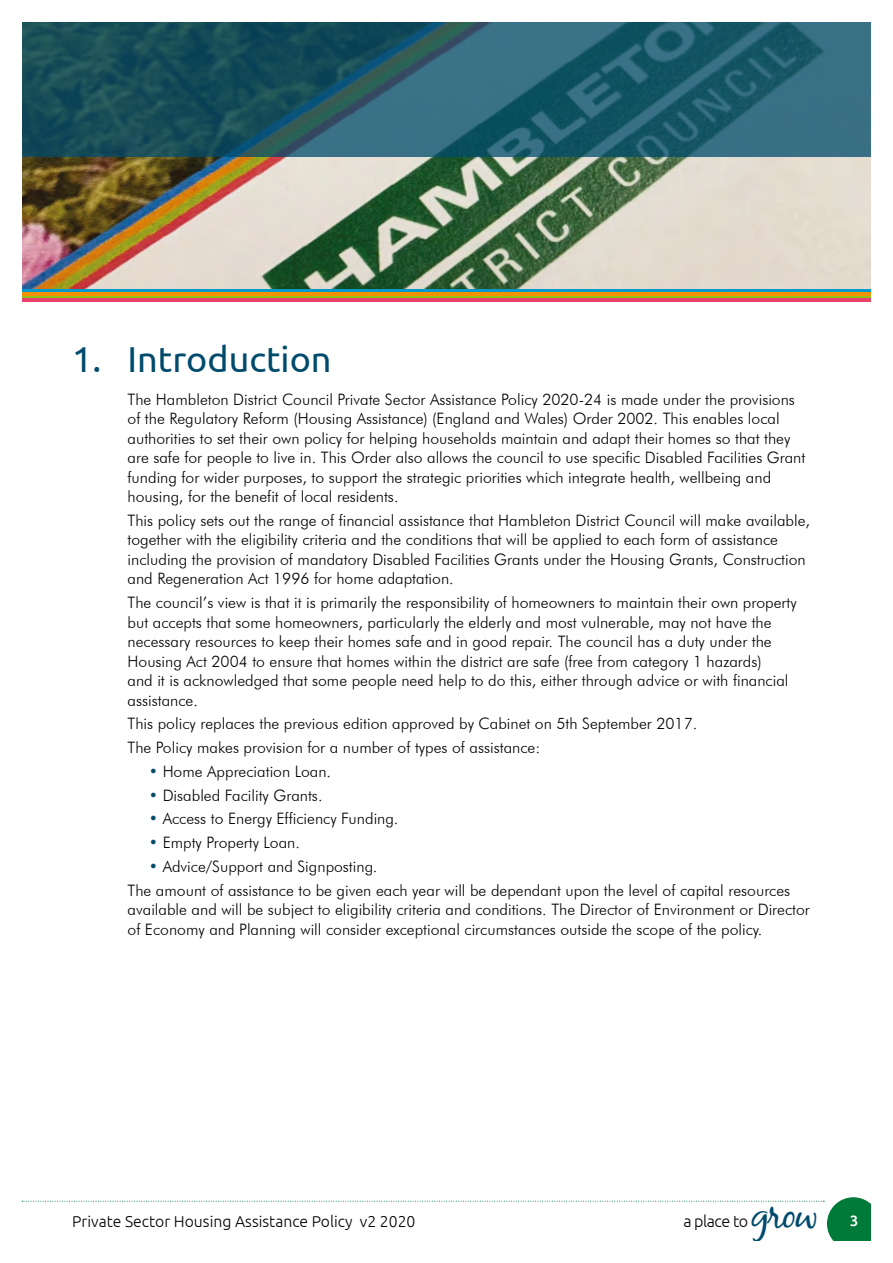
<style>
.page{position:relative;width:893px;height:1263px;background:#fff}
.page>*{position:absolute;margin:0;border:0;box-sizing:border-box;transform-origin:0 0}
.t1{font:40.8px "Black Jack";color:#004b6c}
.t2{font:36px "Ubuntu";color:#004b6c}
.t3{font:300 16.2px "Ubuntu";letter-spacing:-.03em;color:#000}
.t4{font:300 15.75px/19.5px "Futura BT";color:#000}
.t5{font:300 15.75px "Ubuntu";color:#000}
.t6{font:500 15px "Ubuntu";color:#fff}
.s1{color:#004b6c}
</style>
<div class="page">
<img style="left:22px;top:157px;width:849px;height:132px">
<div style="left:827px;top:1197px;width:53px;height:53px;background:#007a38;border-radius:50%"></div>
<svg style="left:22px;top:1201px;width:802px;height:1px"></svg>
<svg style="left:22px;top:22px;width:849px;height:135px"></svg>
<hr style="left:0;top:289px;width:893px;height:3px;background:#0098ce">
<hr style="left:0;top:296px;width:893px;height:3px;background:#95c11e">
<hr style="left:0;top:299px;width:893px;height:3px;background:#e9426d">
<hr style="left:0;top:292px;width:893px;height:4px;background:#f39200">
<div style="left:0;top:1242px;width:893px;height:21px;background:#fff"></div>
<div style="left:0;top:0;width:21px;height:1263px;background:#fff"></div>
<div style="left:872px;top:0;width:21px;height:1263px;background:#fff"></div>
<h2 class="t2" style="left:72px;top:338px;width:261px">1. Introduction</h2>
<p class="t4" style="left:128px;top:389px;width:679px">The Hambleton District Council Private Sector Assistance Policy 2020-24 is made under the provisions of the Regulatory Reform (Housing Assistance) (England and Wales) Order 2002. This enables local authorities to set their own policy for helping households maintain and adapt their homes so that they are safe for people to live in. This Order also allows the council to use specific Disabled Facilities Grant funding for wider purposes, to support the strategic priorities which integrate health, wellbeing and housing, for the benefit of local residents.</p>
<p class="t4" style="left:128px;top:510px;width:684px">This policy sets out the range of financial assistance that Hambleton District Council will make available, together with the eligibility criteria and the conditions that will be applied to each form of assistance including the provision of mandatory Disabled Facilities Grants under the Housing Grants, Construction and Regeneration Act 1996 for home adaptation.</p>
<p class="t4" style="left:128px;top:593px;width:671px">The council’s view is that it is primarily the responsibility of homeowners to maintain their own property but accepts that some homeowners, particularly the elderly and most vulnerable, may not have the necessary resources to keep their homes safe and in good repair. The council has a duty under the Housing Act 2004 to ensure that homes within the district are safe (free from category 1 hazards)<br>and it is acknowledged that some people need help to do this, either through advice or with financial assistance.</p>
<p class="t4" style="left:128px;top:712px;width:571px;line-height:23.7px">This policy replaces the previous edition approved by Cabinet on 5th September 2017.<br>The Policy makes provision for a number of types of assistance:</p>
<p class="t4" style="left:149px;top:761px;width:184px"><span class="s1">•</span> Home Appreciation Loan.</p>
<p class="t4" style="left:149px;top:785px;width:175px"><span class="s1">•</span> Disabled Facility Grants.</p>
<p class="t4" style="left:149px;top:809px;width:251px"><span class="s1">•</span> Access to Energy Efficiency Funding.</p>
<p class="t4" style="left:149px;top:833px;width:153px"><span class="s1">•</span> Empty Property Loan.</p>
<p class="t4" style="left:128px;top:854px;width:664px;line-height:23.7px;text-indent:21px"><span class="s1">•</span> Advice/Support and Signposting.<br>The amount of assistance to be given each year will be dependant upon the level of capital resources</p>
<p class="t4" style="left:128px;top:900px;width:684px">available and will be subject to eligibility criteria and conditions. The Director of Environment or Director of Economy and Planning will consider exceptional circumstances outside the scope of the policy.</p>
<p class="t5" style="left:72px;top:1211px;width:345px">Private Sector Housing Assistance Policy v2 2020</p>
<p class="t3" style="left:683px;top:1211px;width:66px">a place to</p>
<h1 class="t1" style="left:751px;top:1189px;width:69px">grow</h1>
<p class="t6" style="left:850px;top:1211px;width:10px">3</p>
</div>
